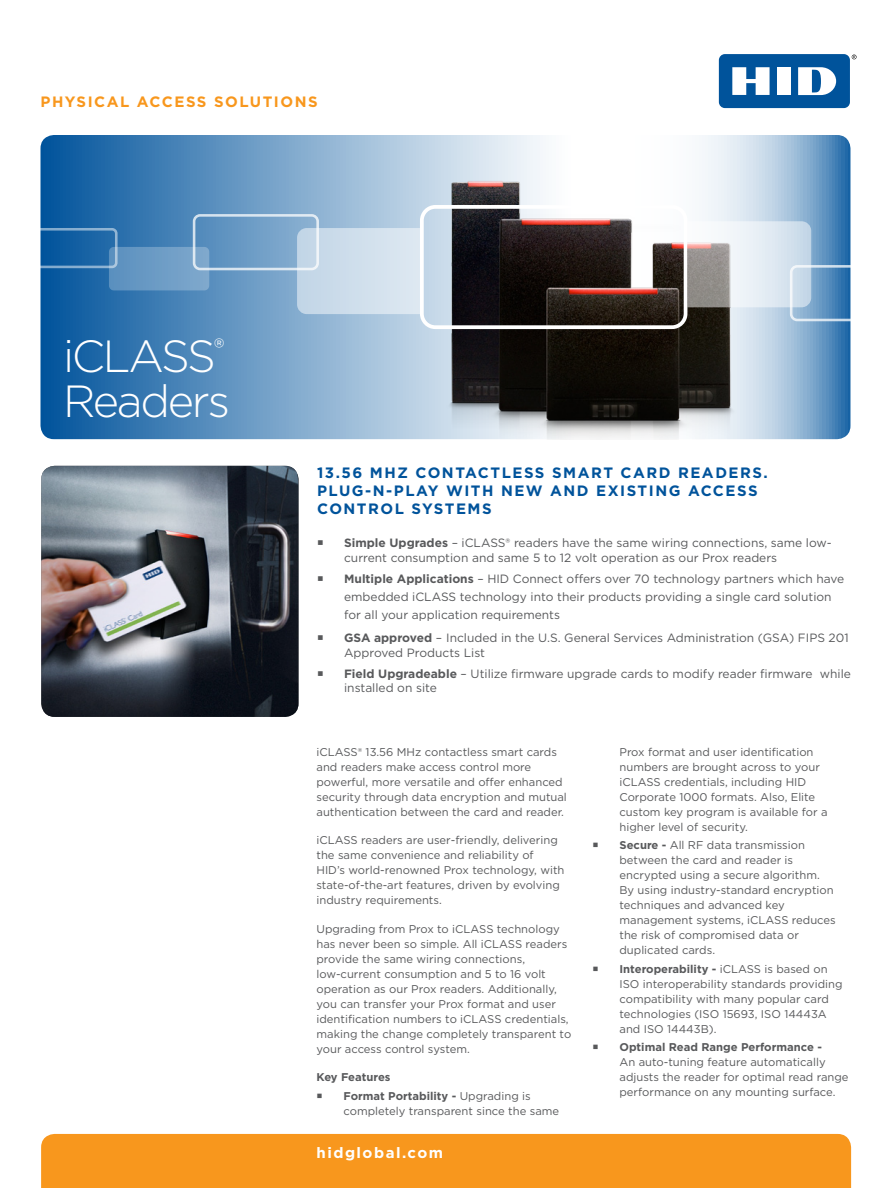
<style>
.page{position:relative;width:891px;height:1188px;background:#fff}
.page>*{position:absolute;margin:0;border:0;box-sizing:border-box;transform-origin:0 0}
.t1{font:300 45px/45px "Gotham";letter-spacing:-.05em;color:#fff}
.t2{font:700 15px/18px "Gotham";letter-spacing:.1em;color:#00539b}
.t3{font:700 15px "Gotham";letter-spacing:.1em;color:#f8971d}
.t4{font:700 15px "Gotham";letter-spacing:.1em;color:#fff}
.t5{font:12px/14.4px "Gotham";color:#58595b}
.t6{font:11.25px/15px "Gotham";color:#58595b}
.t7{font:700 11.25px "Gotham";letter-spacing:-.005em;color:#58595b}
.s1{font-weight:700}
</style>
<div class="page">
<svg style="left:852px;top:55px;width:5px;height:4px"></svg>
<div style="left:719px;top:54px;width:131px;height:54px;background:#00539b;border-radius:6px"></div>
<div style="left:777px;top:67px;width:14px;height:28px;background:#fff"></div>
<svg style="left:732px;top:67px;width:38px;height:28px"></svg>
<svg style="left:798px;top:67px;width:38px;height:28px"></svg>
<svg style="left:40px;top:135px;width:810px;height:304px;background:#6698c3"></svg>
<div style="left:41px;top:1134px;width:810px;height:54px;background:#f8971d"></div>
<img style="left:41px;top:466px;width:257px;height:251px">
<img style="left:428px;top:137px;width:323px;height:302px">
<div style="left:193px;top:214px;width:126px;height:56px;border:3px solid #fff;border-radius:6px"></div>
<svg style="left:109px;top:247px;width:100px;height:43px;background:#6f9dc6"></svg>
<div style="left:28px;top:228px;width:90px;height:40px;border:3px solid #fff;border-radius:4px"></div>
<div style="left:420px;top:205px;width:267px;height:124px;border:4px solid #fff;border-radius:14px"></div>
<svg style="left:297px;top:228px;width:123px;height:86px;background:#cfdeec"></svg>
<svg style="left:687px;top:221px;width:163px;height:100px;background:#aabccb"></svg>
<p class="t3" style="left:40px;top:92px;width:279px">PHYSICAL ACCESS SOLUTIONS</p>
<p class="t1" style="left:63px;top:332px;width:169px">iCLASS<sup>®<br></sup>Readers</p>
<p class="t2" style="left:317px;top:463px;width:452px">13.56 MHZ CONTACTLESS SMART CARD READERS.</p>
<p class="t2" style="left:317px;top:481px;width:442px">PLUG-N-PLAY WITH NEW AND EXISTING ACCESS<br>CONTROL SYSTEMS</p>
<p class="t5" style="left:344px;top:536px;width:489px"><span class="s1">Simple Upgrades</span> – iCLASS® readers have the same wiring connections, same low&shy;current consumption and same 5 to 12 volt operation as our Prox readers</p>
<p class="t5" style="left:344px;top:570px;width:502px;line-height:18px"><span class="s1">Multiple Applications</span> – HID Connect offers over 70 technology partners which have embedded iCLASS technology into their products providing a single card solution for all your application requirements</p>
<p class="t5" style="left:344px;top:631px;width:506px"><span class="s1">GSA approved</span> – Included in the U.S. General Services Administration (GSA) FIPS 201<br>Approved Products List</p>
<p class="t5" style="left:344px;top:666px;width:508px"><span class="s1">Field Upgradeable</span> – Utilize firmware upgrade cards to modify reader firmware while installed on site</p>
<p class="t6" style="left:316px;top:744px;width:252px">iCLASS® 13.56 MHz contactless smart cards and readers make access control more powerful, more versatile and offer enhanced security through data encryption and mutual authentication between the card and reader.</p>
<p class="t6" style="left:316px;top:832px;width:250px">iCLASS readers are user-friendly, delivering the same convenience and reliability of HID’s world-renowned Prox technology, with state-of-the-art features, driven by evolving industry requirements.</p>
<p class="t6" style="left:316px;top:921px;width:256px">Upgrading from Prox to iCLASS technology has never been so simple. All iCLASS readers provide the same wiring connections, low-current consumption and 5 to 16 volt operation as our Prox readers. Additionally, you can transfer your Prox format and user identification numbers to iCLASS credentials, making the change completely transparent to your access control system.</p>
<p class="t7" style="left:316px;top:1070px;width:76px">Key Features</p>
<p class="t6" style="left:344px;top:1088px;width:217px"><span class="s1">Format Portability -</span> Upgrading is completely transparent since the same</p>
<p class="t4" style="left:316px;top:1142px;width:128px">hidglobal.com</p>
<p class="t6" style="left:620px;top:744px;width:210px">Prox format and user identification numbers are brought across to your iCLASS credentials, including HID Corporate 1000 formats. Also, Elite custom key program is available for a higher level of security.</p>
<p class="t6" style="left:620px;top:837px;width:218px"><span class="s1">Secure -</span> All RF data transmission between the card and reader is encrypted using a secure algorithm.<br>By using industry-standard encryption techniques and advanced key management systems, iCLASS reduces the risk of compromised data or duplicated cards.</p>
<p class="t6" style="left:620px;top:961px;width:225px"><span class="s1">Interoperability -</span> iCLASS is based on ISO interoperability standards providing compatibility with many popular card technologies (ISO 15693, ISO 14443A and ISO 14443B).</p>
<p class="t6" style="left:620px;top:1039px;width:231px"><span class="s1">Optimal Read Range Performance -<br></span>An auto-tuning feature automatically adjusts the reader for optimal read range performance on any mounting surface.</p>
</div>
